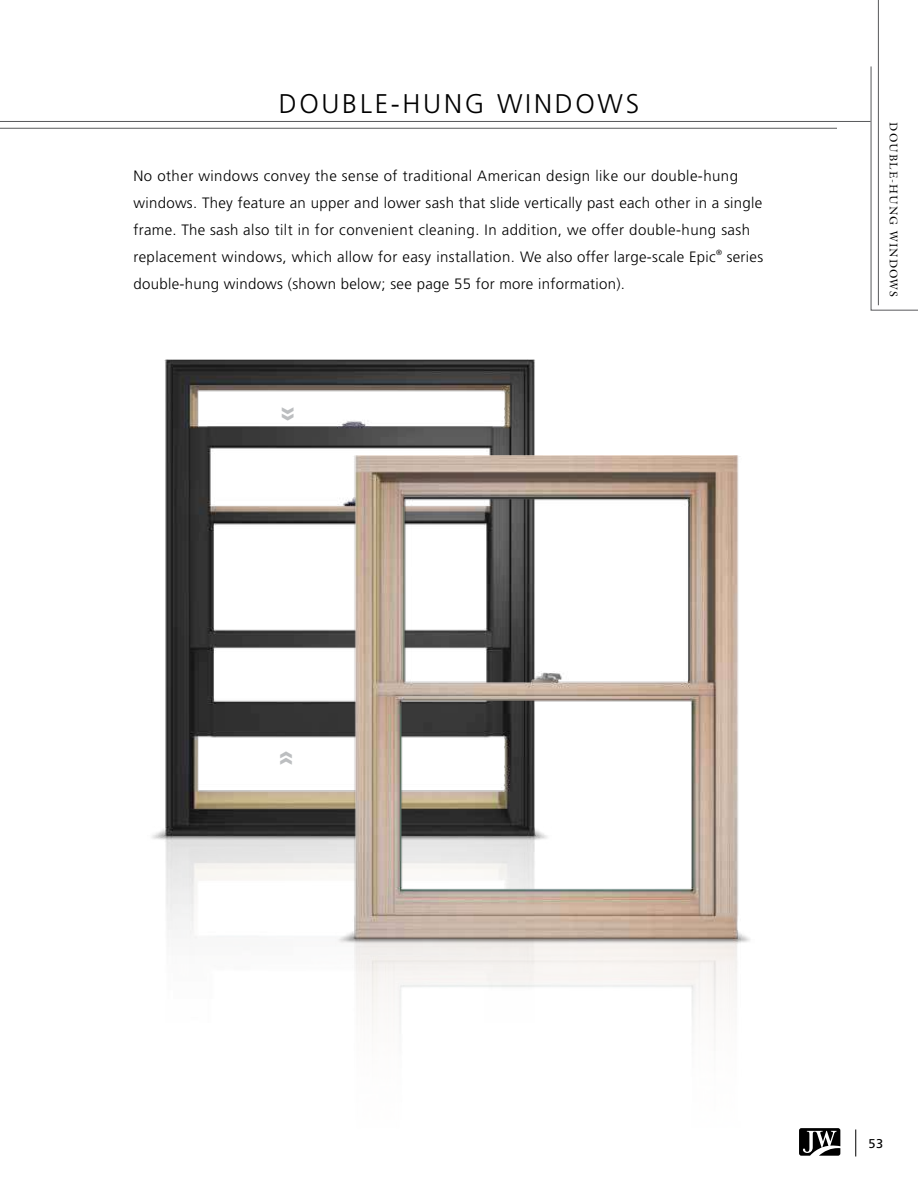
<style>
.page{position:relative;width:918px;height:1188px;background:#fff}
.page>*{position:absolute;margin:0;border:0;box-sizing:border-box;transform-origin:0 0}
.t1{font:700 28.5px "Frutiger LT Std";color:#bcbec0}
.t2{font:300 27px "Frutiger LT Std";letter-spacing:.1em;color:#000}
.t3{font:300 15px/27px "Frutiger LT Std";letter-spacing:.03em;color:#000}
.t4{font:12.75px "Frutiger LT Std";color:#000}
.t5{font:11.25px "Galliard Std";letter-spacing:.1em;color:#000}
.t6{font:300 7.5px "Frutiger LT Std";color:#000}
</style>
<div class="page">
<img style="left:152px;top:360px;width:383px;height:579px">
<img style="left:336px;top:455px;width:414px;height:578px">
<svg style="left:799px;top:1128px;width:41px;height:28px"></svg>
<svg style="left:855px;top:1130px;width:1px;height:26px"></svg>
<svg style="left:870px;top:66px;width:48px;height:245px"></svg>
<hr style="left:878px;top:0;width:1px;height:305px;background:#58595b">
<hr style="left:0;top:121px;width:871px;height:1px;background:#58595b">
<hr style="left:0;top:128px;width:837px;height:1px;background:#58595b">
<h2 class="t2" style="left:279px;top:89px;width:362px">DOUBLE-HUNG WINDOWS</h2>
<p class="t3" style="left:134px;top:163px;width:630px">No other windows convey the sense of traditional American design like our double-hung windows. They feature an upper and lower sash that slide vertically past each other in a single frame. The sash also tilt in for convenient cleaning. In addition, we offer double-hung sash replacement windows, which allow for easy installation. We also offer large-scale Epic</p>
<p class="t6" style="left:716px;top:248px;width:7px">®</p>
<p class="t3" style="left:727px;top:244px;width:38px">series</p>
<p class="t3" style="left:133px;top:271px;width:493px">double-hung windows (shown below; see page 55 for more information).</p>
<h1 class="t1" style="left:269px;top:422px;width:17px;rotate:-90deg">«</h1>
<p class="t5" style="left:901px;top:122px;width:176px;rotate:90deg">DOUBLE-HUNG WINDOWS</p>
<h1 class="t1" style="left:305px;top:750px;width:17px;rotate:90deg">«</h1>
<p class="t4" style="left:869px;top:1136px;width:16px">53</p>
</div>
